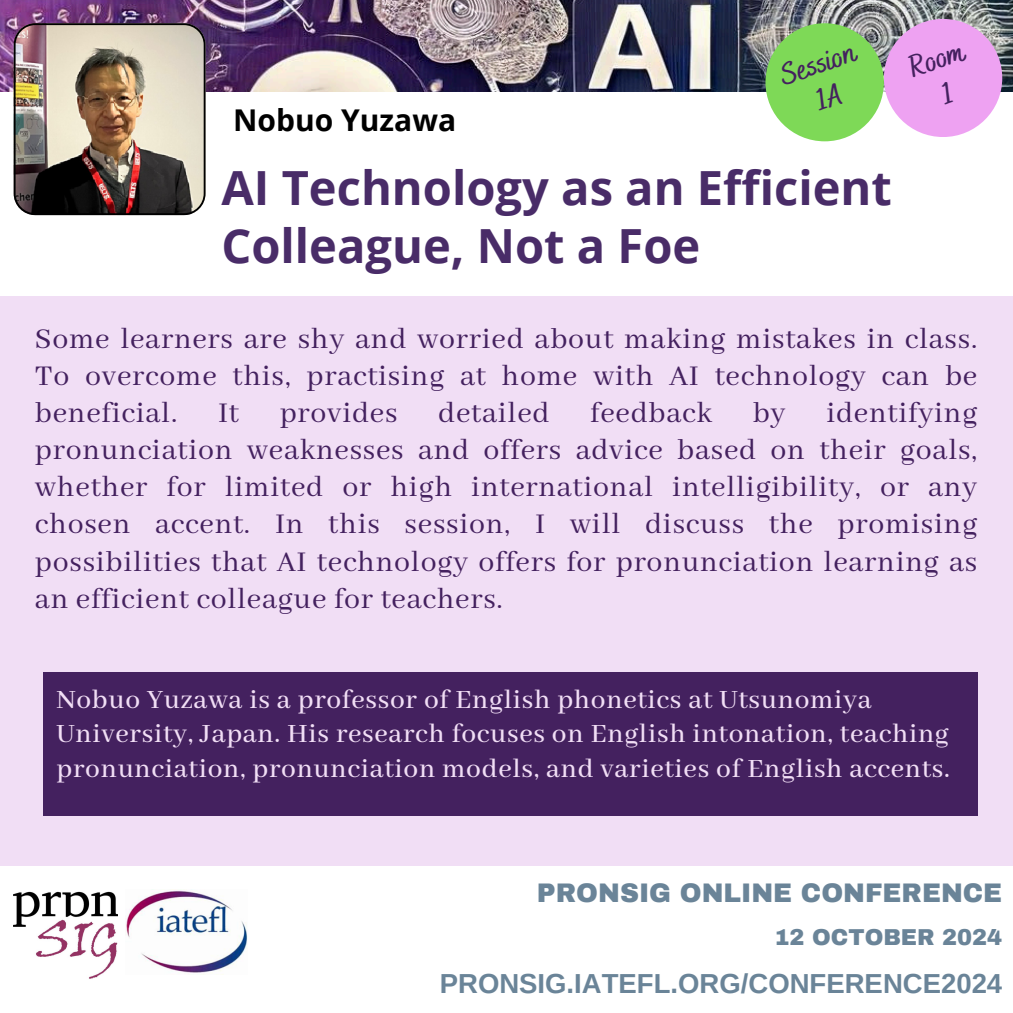
<style>
.page{position:relative;width:1013px;height:1013px;background:#fff}
.page>*{position:absolute;margin:0;border:0;box-sizing:border-box;transform-origin:0 0}
.t1{font:700 47.06px/58.1px "Open Sans";color:#492c68}
.t2{font:31.88px/37px "Abhaya Libre";letter-spacing:.025em;color:#44215f;text-align:justify}
.t3{font:700 30px/35.6px "Bakerie Smooth";color:#44215f;text-align:center}
.t4{font:700 30px "Open Sans";color:#000}
.t5{font:500 29.38px/34.7px "Abhaya Libre";letter-spacing:.025em;color:#f1def5}
.t6{font:700 27.5px "Arimo";color:#6a8498}
.t7{font:900 26.25px "Archivo";color:#6a8498}
.t8{font:900 22.5px "Archivo";color:#6a8498}
</style>
<div class="page">
<img style="left:0;top:0;width:1012px;height:92px">
<div style="left:0;top:292px;width:1012px;height:574px;background:#f1def5"></div>
<div style="left:0;top:92px;width:1012px;height:203px;background:#fff"></div>
<div style="left:883px;top:19px;width:119px;height:118px;background:#eea2f2;border-radius:50%"></div>
<img style="left:14px;top:891px;width:104px;height:88px">
<img style="left:126px;top:889px;width:121px;height:84px">
<img style="left:14px;top:23px;width:191px;height:192px">
<div style="left:43px;top:673px;width:934px;height:143px;background:#44215f"></div>
<div style="left:765px;top:23px;width:118px;height:118px;background:#7ed957;border-radius:50%"></div>
<p class="t4" style="left:233px;top:99px;width:224px">Nobuo Yuzawa</p>
<p class="t3" style="left:776px;top:60px;width:79px;rotate:-18deg">Session<br>1A</p>
<h2 class="t1" style="left:221px;top:157px;width:672px">AI Technology as an Efficient<br>Colleague, Not a Foe</h2>
<p class="t3" style="left:905px;top:53px;width:58px;rotate:-18deg">Room<br>1</p>
<h3 class="t2" style="left:35px;top:322px;width:943px">Some learners are shy and worried about making mistakes in class.<br>To overcome this, practising at home with AI technology can be beneficial.</h3>
<h3 class="t2" style="left:35px;top:396px;width:943px;text-indent:791px">identifying pronunciation weaknesses and offers advice based on their goals, whether for limited or high international intelligibility, or any chosen accent. In this session, I will discuss the promising possibilities that AI technology offers for pronunciation learning as an efficient colleague for teachers.</h3>
<h3 class="t2" style="left:218px;top:396px;width:22px">It</h3>
<h3 class="t2" style="left:280px;top:396px;width:119px">provides</h3>
<h3 class="t2" style="left:438px;top:396px;width:113px">detailed</h3>
<h3 class="t2" style="left:590px;top:396px;width:123px">feedback</h3>
<h3 class="t2" style="left:752px;top:396px;width:34px">by</h3>
<h2 class="t5" style="left:57px;top:683px;width:894px">Nobuo Yuzawa is a professor of English phonetics at Utsunomiya<br>University, Japan. His research focuses on English intonation, teaching pronunciation, pronunciation models, and varieties of English accents.</h2>
<p class="t7" style="left:537px;top:879px;width:467px">PRONSIG ONLINE CONFERENCE</p>
<p class="t8" style="left:774px;top:925px;width:229px">12 OCTOBER 2024</p>
<p class="t6" style="left:440px;top:968px;width:564px">PRONSIG.IATEFL.ORG/CONFERENCE2024</p>
</div>
